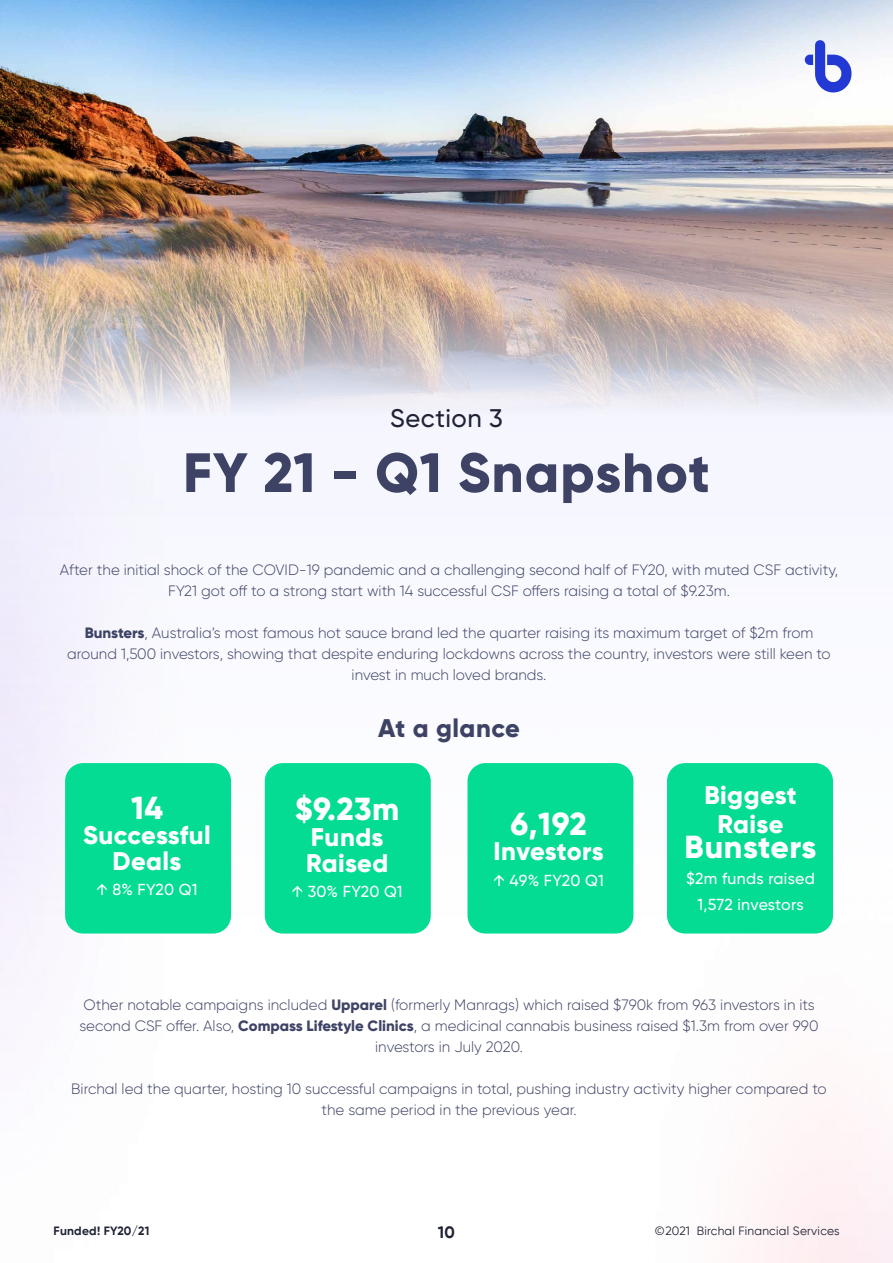
<style>
.page{position:relative;width:893px;height:1263px;background:#fff}
.page>*{position:absolute;margin:0;border:0;box-sizing:border-box;transform-origin:0 0}
.t1{font:800 55.35px "Gilroy";letter-spacing:.015em;color:#3e4365}
.t2{font:800 31.8px "Gilroy";letter-spacing:.02em;color:#fff}
.t3{font:800 25.5px/25.5px "Gilroy";letter-spacing:.015em;color:#fff;text-align:center}
.t4{font:800 25.5px "Gilroy";letter-spacing:.02em;color:#3e4365}
.t5{font:500 25.5px "Gilroy";letter-spacing:.02em;color:#1f2233}
.t6{font:700 16.5px "Gilroy";color:#1f2233}
.t7{font:500 15.9px/25.5px "Gilroy";letter-spacing:.01em;color:#fff;text-align:center}
.t8{font:300 15px/21px "Gilroy";color:#3e4365;text-align:center}
.t9{font:12px "Gilroy";letter-spacing:.02em;color:#1f2233}
.t10{font:700 12px "Gilroy";letter-spacing:.02em;color:#1f2233}
.s1{font-weight:800}
.s2{font-family:"DIN"}
</style>
<div class="page">
<img style="left:0;top:517px;width:893px;height:746px">
<img style="left:0;top:0;width:893px;height:517px">
<div style="left:65px;top:763px;width:166px;height:170px;background:#04dc93;border-radius:18px"></div>
<div style="left:265px;top:763px;width:166px;height:170px;background:#04dc93;border-radius:18px"></div>
<div style="left:467px;top:763px;width:166px;height:170px;background:#04dc93;border-radius:18px"></div>
<div style="left:667px;top:763px;width:166px;height:170px;background:#04dc93;border-radius:18px"></div>
<svg style="left:805px;top:40px;width:46px;height:52px"></svg>
<h3 class="t5" style="left:390px;top:402px;width:114px">Section 3</h3>
<h1 class="t1" style="left:183px;top:438px;width:528px">FY 21 - Q1 Snapshot</h1>
<p class="t8" style="left:60px;top:559px;width:780px">After the initial shock of the COVID-19 pandemic and a challenging second half of FY20, with muted CSF activity,<br>FY21 got off to a strong start with 14 successful CSF offers raising a total of $9.23m.</p>
<p class="t8" style="left:67px;top:622px;width:765px"><span class="s1">Bunsters</span>, Australia’s most famous hot sauce brand led the quarter raising its maximum target of $2m from around 1,500 investors, showing that despite enduring lockdowns across the country, investors were still keen to invest in much loved brands.</p>
<h3 class="t4" style="left:378px;top:712px;width:143px">At a glance</h3>
<h2 class="t2" style="left:131px;top:788px;width:33px">14</h2>
<h3 class="t3" style="left:83px;top:822px;width:129px">Successful<br>Deals</h3>
<p class="t7" style="left:97px;top:877px;width:102px">↑ 8% FY20 Q1</p>
<h2 class="t2" style="left:295px;top:789px;width:106px">$9.23m</h2>
<h3 class="t3" style="left:306px;top:824px;width:84px;text-align:left">Funds<br>Raised</h3>
<p class="t7" style="left:292px;top:878px;width:112px">↑ 30% FY20 Q1</p>
<h2 class="t2" style="left:510px;top:804px;width:78px">6,192</h2>
<h3 class="t3" style="left:494px;top:838px;width:112px">Investors</h3>
<p class="t7" style="left:494px;top:867px;width:112px">↑ 49% FY20 Q1</p>
<h3 class="t3" style="left:704px;top:781px;width:94px;line-height:28.8px">Biggest<br>Raise</h3>
<h2 class="t2" style="left:685px;top:827px;width:133px">Bunsters</h2>
<p class="t7" style="left:686px;top:865px;width:130px">$2m funds raised<br>1,572 investors</p>
<p class="t8" style="left:80px;top:994px;width:740px">Other notable campaigns included <span class="s1">Upparel</span> (formerly Manrags) which raised $790k from 963 investors in its second CSF offer. Also, <span class="s1">Compass Lifestyle Clinics</span>, a medicinal cannabis business raised $1.3m from over 990 investors in July 2020.</p>
<p class="t8" style="left:71px;top:1078px;width:757px">Birchal led the quarter, hosting 10 successful campaigns in total, pushing industry activity higher compared to the same period in the previous year.</p>
<p class="t10" style="left:54px;top:1223px;width:97px">Funded! FY20/21</p>
<p class="t6" style="left:438px;top:1222px;width:19px">10</p>
<p class="t9" style="left:654px;top:1224px;width:187px"><span class="s2">©</span>2021 Birchal Financial Services</p>
</div>
